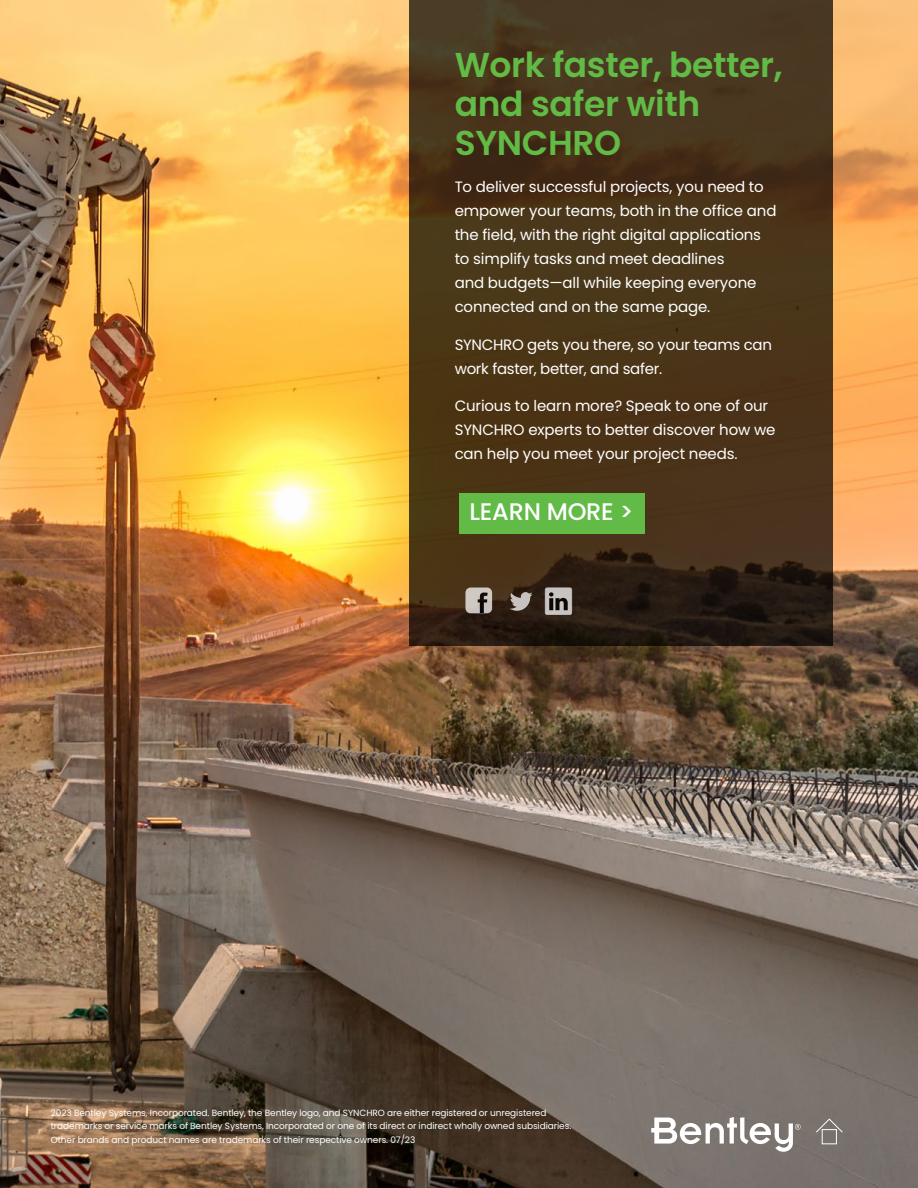
<style>
.page{position:relative;width:918px;height:1188px;background:#fff}
.page>*{position:absolute;margin:0;border:0;box-sizing:border-box;transform-origin:0 0}
.t1{font:600 34.5px/39px "Poppins";letter-spacing:-.01em;color:#62bb46}
.t2{font:500 24px "Poppins";letter-spacing:-.01em;color:#fff}
.t3{font:15px/24px "Poppins";letter-spacing:-.01em;color:#fff}
.t4{font:9px/13.5px "Poppins";letter-spacing:-.01em;color:#fff}
</style>
<div class="page">
<img style="left:0;top:0;width:918px;height:1188px">
<svg style="left:409px;top:0;width:424px;height:646px;background:#453118"></svg>
<svg style="left:651px;top:1117px;width:150px;height:35px"></svg>
<div style="left:459px;top:493px;width:185px;height:41px;background:#62bb46"></div>
<div style="left:465px;top:588px;width:27px;height:25px;background:#cfc9c2;border-radius:5px"></div>
<svg style="left:478px;top:593px;width:10px;height:20px"></svg>
<svg style="left:545px;top:588px;width:27px;height:27px"></svg>
<svg style="left:510px;top:592px;width:23px;height:19px"></svg>
<div style="left:822px;top:1129px;width:15px;height:15px;border:1px solid #fdfdfd"></div>
<svg style="left:815px;top:1118px;width:28px;height:16px"></svg>
<h1 class="t1" style="left:455px;top:46px;width:329px">Work faster, better, and safer with<br>SYNCHRO</h1>
<p class="t3" style="left:455px;top:175px;width:323px">To deliver successful projects, you need to empower your teams, both in the office and the field, with the right digital applications to simplify tasks and meet deadlines<br>and budgets—all while keeping everyone connected and on the same page.</p>
<p class="t3" style="left:455px;top:333px;width:319px">SYNCHRO gets you there, so your teams can work faster, better, and safer.</p>
<p class="t3" style="left:455px;top:394px;width:322px">Curious to learn more? Speak to one of our<br>SYNCHRO experts to better discover how we can help you meet your project needs.</p>
<h2 class="t2" style="left:470px;top:498px;width:166px">LEARN MORE &gt;</h2>
<p class="t4" style="left:51px;top:1106px;width:522px">2023 Bentley Systems, Incorporated. Bentley, the Bentley logo, and SYNCHRO are either registered or unregistered trademarks or service marks of Bentley Systems, Incorporated or one of its direct or indirect wholly owned subsidiaries.<br>Other brands and product names are trademarks of their respective owners. 07/23</p>
</div>
